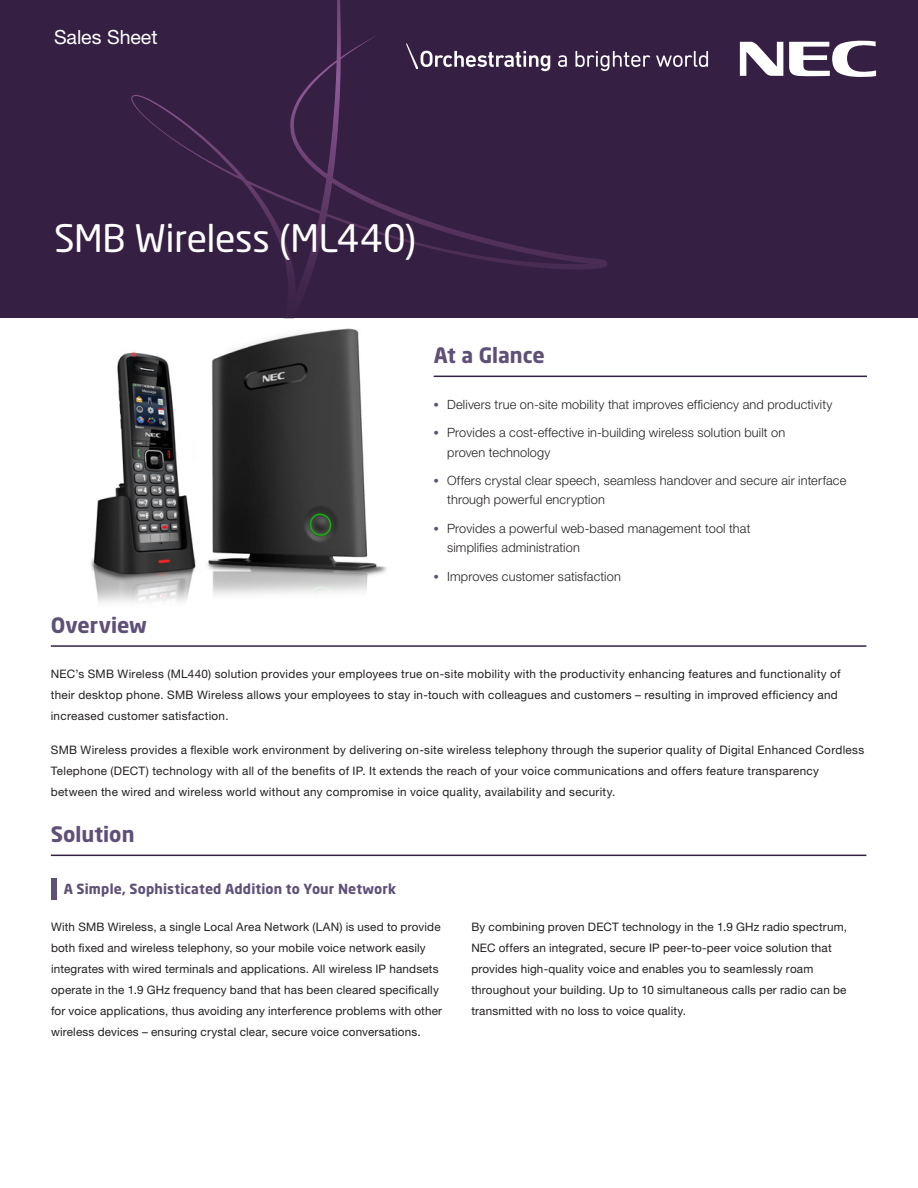
<style>
.page{position:relative;width:918px;height:1188px;background:#fff}
.page>*{position:absolute;margin:0;border:0;box-sizing:border-box;transform-origin:0 0}
.t1{font:37.5px "Neo Sans Pro";letter-spacing:-.01em;color:#fff}
.Heading_1{font:700 21px "Neo Sans Pro";color:#5f5078}
.t2{font:19.5px "Helvetica Neue LT Std";color:#fff}
.Heading_2{font:700 13.8px "Neo Sans Pro";letter-spacing:.01em;color:#5f5078}
.t3{font:300 12.75px/19.5px "Helvetica Neue LT Std";letter-spacing:.01em;color:#231f20}
.Body_Text{font:11.7px/21px "Helvetica Neue LT Std";letter-spacing:.02em;color:#231f20}
.s1{font-family:"Neo Sans Pro";font-weight:700;font-size:11.7px;color:#5f5078}
</style>
<div class="page">
<img style="left:90px;top:318px;width:297px;height:285px">
<div style="left:0;top:0;width:918px;height:318px;background:#351f42"></div>
<svg style="left:131px;top:0;width:477px;height:292px"></svg>
<svg style="left:740px;top:42px;width:43px;height:34px"></svg>
<svg style="left:789px;top:40px;width:87px;height:37px"></svg>
<svg style="left:558px;top:55px;width:9px;height:12px"></svg>
<svg style="left:575px;top:51px;width:75px;height:20px"></svg>
<svg style="left:656px;top:51px;width:52px;height:16px"></svg>
<svg style="left:406px;top:43px;width:144px;height:28px"></svg>
<hr style="left:434px;top:376px;width:433px;height:1px;background:#351f42">
<div style="left:51px;top:879px;width:5px;height:21px;background:#5f5078"></div>
<hr style="left:51px;top:645px;width:815px;height:2px;background:#351f42">
<hr style="left:51px;top:855px;width:815px;height:1px;background:#351f42">
<p class="t2" style="left:54px;top:25px;width:105px">Sales Sheet</p>
<p class="t1" style="left:54px;top:215px;width:363px">SMB Wireless (ML440)</p>
<p class="Heading_1" style="left:434px;top:342px;width:113px">At a Glance</p>
<p class="t3" style="left:434px;top:394px;width:400px"><span class="s1">•</span> Delivers true on-site mobility that improves efficiency and productivity</p>
<p class="t3" style="left:447px;top:423px;width:340px;text-indent:-14px"><span class="s1">•</span> Provides a cost-effective in-building wireless solution built on proven technology</p>
<p class="t3" style="left:447px;top:470px;width:401px;text-indent:-14px"><span class="s1">•</span> Offers crystal clear speech, seamless handover and secure air interface through powerful encryption</p>
<p class="t3" style="left:447px;top:518px;width:305px;text-indent:-14px"><span class="s1">•</span> Provides a powerful web-based management tool that simplifies administration</p>
<p class="t3" style="left:434px;top:566px;width:189px"><span class="s1">•</span> Improves customer satisfaction</p>
<p class="Heading_1" style="left:51px;top:612px;width:98px">Overview</p>
<p class="Body_Text" style="left:51px;top:663px;width:791px">NEC’s SMB Wireless (ML440) solution provides your employees true on-site mobility with the productivity enhancing features and functionality of their desktop phone. SMB Wireless allows your employees to stay in-touch with colleagues and customers – resulting in improved efficiency and increased customer satisfaction.</p>
<p class="Body_Text" style="left:51px;top:739px;width:815px">SMB Wireless provides a flexible work environment by delivering on-site wireless telephony through the superior quality of Digital Enhanced Cordless<br>Telephone (DECT) technology with all of the benefits of IP. It extends the reach of your voice communications and offers feature transparency between the wired and wireless world without any compromise in voice quality, availability and security.</p>
<p class="Heading_1" style="left:51px;top:821px;width:85px">Solution</p>
<p class="Heading_2" style="left:64px;top:881px;width:334px">A Simple, Sophisticated Addition to Your Network</p>
<p class="Body_Text" style="left:51px;top:916px;width:393px">With SMB Wireless, a single Local Area Network (LAN) is used to provide both fixed and wireless telephony, so your mobile voice network easily integrates with wired terminals and applications. All wireless IP handsets operate in the 1.9 GHz frequency band that has been cleared specifically for voice applications, thus avoiding any interference problems with other wireless devices – ensuring crystal clear, secure voice conversations.</p>
<p class="Body_Text" style="left:471px;top:916px;width:377px">By combining proven DECT technology in the 1.9 GHz radio spectrum, NEC offers an integrated, secure IP peer-to-peer voice solution that provides high-quality voice and enables you to seamlessly roam throughout your building. Up to 10 simultaneous calls per radio can be transmitted with no loss to voice quality.</p>
</div>
